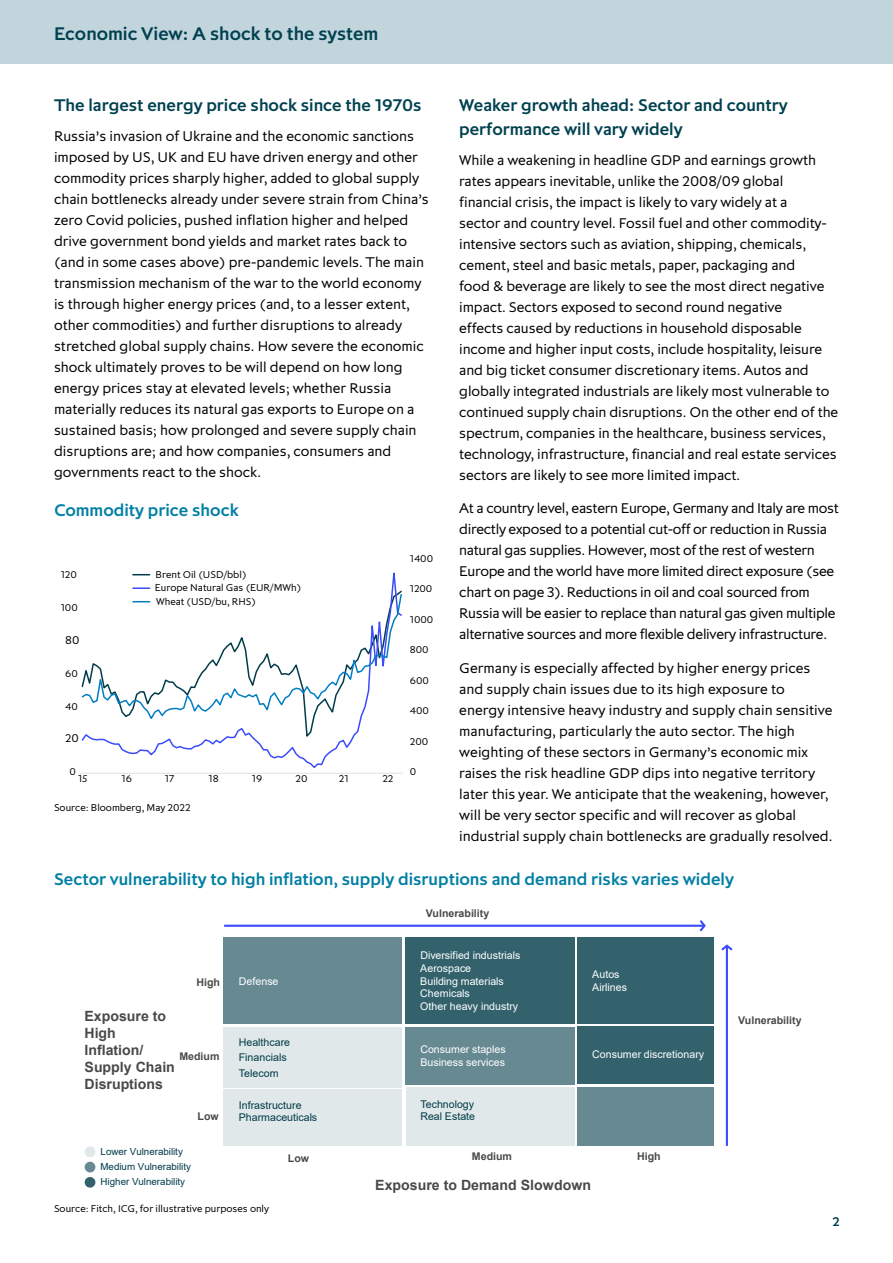
<style>
.page{position:relative;width:893px;height:1263px;background:#fff}
.page>*{position:absolute;margin:0;border:0;box-sizing:border-box;transform-origin:0 0}
.t1{font:500 19.5px "Pembroke";color:#004150}
.t2{font:500 18px/24px "Pembroke";color:#004150}
.t3{font:500 18px "Pembroke";color:#007fa4}
.t4{font:15px/21px "Pembroke";letter-spacing:-.005em;color:#000}
.t5{font:700 14.1px/17px "Arial";color:#494949}
.t6{font:500 13.5px "Pembroke";color:#004150}
.t7{font:12px "Pembroke";color:#000}
.t8{font:10.65px/12.8px "Arial";color:#fff}
.t9{font:10.65px/15.5px "Arial";color:#003b49}
.t10{font:700 10.65px "Arial";color:#494949}
.t11{font:10.5px/13.5px "Pembroke";color:#000}
.t12{font:9.75px/15.1px "Arial";color:#003b49}
</style>
<div class="page">
<div style="left:0;top:0;width:893px;height:64px;background:#c2d5dd"></div>
<hr style="left:81px;top:773px;width:322px;height:1px;background:#e4e4e4">
<svg style="left:81px;top:572px;width:315px;height:196px"></svg>
<svg style="left:133px;top:574px;width:17px;height:1px"></svg>
<svg style="left:81px;top:587px;width:321px;height:134px"></svg>
<div style="left:224px;top:937px;width:178px;height:87px;background:#668992"></div>
<div style="left:405px;top:937px;width:170px;height:87px;background:#33626d"></div>
<div style="left:577px;top:937px;width:137px;height:87px;background:#33626d"></div>
<div style="left:224px;top:1027px;width:178px;height:60px;background:#e0e8e9"></div>
<div style="left:405px;top:1027px;width:170px;height:57px;background:#668992"></div>
<div style="left:577px;top:1026px;width:137px;height:58px;background:#33626d"></div>
<div style="left:224px;top:1089px;width:178px;height:57px;background:#e0e8e9"></div>
<div style="left:406px;top:1087px;width:169px;height:59px;background:#e0e8e9"></div>
<hr style="left:224px;top:925px;width:480px;height:2px;background:#3a4bfb">
<svg style="left:698px;top:920px;width:8px;height:11px"></svg>
<hr style="left:726px;top:946px;width:2px;height:200px;background:#3a4bfb">
<svg style="left:722px;top:944px;width:11px;height:8px"></svg>
<div style="left:85px;top:1146px;width:10px;height:11px;background:#e0e8e9;border-radius:50%"></div>
<div style="left:85px;top:1162px;width:10px;height:10px;background:#668992;border-radius:50%"></div>
<div style="left:85px;top:1177px;width:10px;height:10px;background:#33626d;border-radius:50%"></div>
<div style="left:577px;top:1087px;width:137px;height:59px;background:#668992"></div>
<h1 class="t1" style="left:54px;top:22px;width:326px">Economic View: A shock to the system</h1>
<p class="t2" style="left:54px;top:93px;width:369px">The largest energy price shock since the 1970s</p>
<p class="t4" style="left:54px;top:125px;width:376px">Russia’s invasion of Ukraine and the economic sanctions imposed by US, UK and EU have driven energy and other commodity prices sharply higher, added to global supply chain bottlenecks already under severe strain from China’s zero Covid policies, pushed inflation higher and helped drive government bond yields and market rates back to (and in some cases above) pre-pandemic levels. The main transmission mechanism of the war to the world economy is through higher energy prices (and, to a lesser extent, other commodities) and further disruptions to already stretched global supply chains. How severe the economic shock ultimately proves to be will depend on how long energy prices stay at elevated levels; whether Russia materially reduces its natural gas exports to Europe on a sustained basis; how prolonged and severe supply chain disruptions are; and how companies, consumers and governments react to the shock.</p>
<p class="t3" style="left:54px;top:499px;width:186px">Commodity price shock</p>
<p class="t11" style="left:61px;top:568px;width:18px">120</p>
<p class="t11" style="left:61px;top:601px;width:19px">100</p>
<p class="t7" style="left:65px;top:633px;width:16px">80</p>
<p class="t11" style="left:65px;top:666px;width:14px">60</p>
<p class="t11" style="left:65px;top:699px;width:14px">40</p>
<p class="t7" style="left:65px;top:731px;width:15px">20</p>
<p class="t11" style="left:155px;top:567px;width:148px">Brent Oil (USD/bbl)<br>Europe Natural Gas (EUR/MWh)<br>Wheat (USD/bu, RHS)</p>
<p class="t11" style="left:69px;top:764px;width:8px">0</p>
<p class="t11" style="left:78px;top:771px;width:11px">15</p>
<p class="t11" style="left:121px;top:771px;width:12px">16</p>
<p class="t11" style="left:165px;top:771px;width:11px">17</p>
<p class="t11" style="left:208px;top:771px;width:12px">18</p>
<p class="t11" style="left:252px;top:771px;width:12px">19</p>
<p class="t11" style="left:295px;top:771px;width:14px">20</p>
<p class="t11" style="left:339px;top:771px;width:11px">21</p>
<p class="t11" style="left:382px;top:771px;width:13px">22</p>
<p class="t11" style="left:54px;top:800px;width:138px">Source: Bloomberg, May 2022</p>
<p class="t11" style="left:410px;top:551px;width:25px">1400</p>
<p class="t11" style="left:410px;top:582px;width:24px">1200</p>
<p class="t11" style="left:410px;top:612px;width:25px">1000</p>
<p class="t11" style="left:410px;top:643px;width:20px">800</p>
<p class="t11" style="left:410px;top:673px;width:21px">600</p>
<p class="t11" style="left:410px;top:704px;width:21px">400</p>
<p class="t11" style="left:410px;top:734px;width:20px">200</p>
<p class="t11" style="left:410px;top:764px;width:8px">0</p>
<p class="t2" style="left:459px;top:93px;width:330px">Weaker growth ahead: Sector and country performance will vary widely</p>
<p class="t4" style="left:459px;top:149px;width:381px">While a weakening in headline GDP and earnings growth rates appears inevitable, unlike the 2008/09 global financial crisis, the impact is likely to vary widely at a<br>sector and country level. Fossil fuel and other commodity&shy;intensive sectors such as aviation, shipping, chemicals, cement, steel and basic metals, paper, packaging and<br>food &amp; beverage are likely to see the most direct negative impact. Sectors exposed to second round negative<br>effects caused by reductions in household disposable income and higher input costs, include hospitality, leisure and big ticket consumer discretionary items. Autos and globally integrated industrials are likely most vulnerable to continued supply chain disruptions. On the other end of the spectrum, companies in the healthcare, business services, technology, infrastructure, financial and real estate services sectors are likely to see more limited impact.</p>
<p class="t4" style="left:459px;top:497px;width:381px">At a country level, eastern Europe, Germany and Italy are most directly exposed to a potential cut-off or reduction in Russia natural gas supplies. However, most of the rest of western Europe and the world have more limited direct exposure (see chart on page 3). Reductions in oil and coal sourced from Russia will be easier to replace than natural gas given multiple alternative sources and more flexible delivery infrastructure.</p>
<p class="t4" style="left:459px;top:657px;width:375px">Germany is especially affected by higher energy prices and supply chain issues due to its high exposure to energy intensive heavy industry and supply chain sensitive manufacturing, particularly the auto sector. The high weighting of these sectors in Germany’s economic mix raises the risk headline GDP dips into negative territory later this year. We anticipate that the weakening, however, will be very sector specific and will recover as global industrial supply chain bottlenecks are gradually resolved.</p>
<p class="t3" style="left:54px;top:868px;width:681px">Sector vulnerability to high inflation, supply disruptions and demand risks varies widely</p>
<p class="t10" style="left:196px;top:974px;width:25px">High</p>
<p class="t5" style="left:85px;top:1007px;width:92px">Exposure to<br>High<br>Inflation/<br>Supply Chain<br>Disruptions</p>
<p class="t10" style="left:179px;top:1049px;width:42px">Medium</p>
<p class="t10" style="left:198px;top:1109px;width:23px">Low</p>
<p class="t12" style="left:101px;top:1143px;width:92px">Lower Vulnerability<br>Medium Vulnerability<br>Higher Vulnerability</p>
<p class="t8" style="left:239px;top:974px;width:41px">Defense</p>
<p class="t10" style="left:426px;top:905px;width:65px">Vulnerability</p>
<p class="t8" style="left:420px;top:949px;width:102px">Diversified industrials<br>Aerospace<br>Building materials<br>Chemicals<br>Other heavy industry</p>
<p class="t9" style="left:239px;top:1034px;width:53px">Healthcare<br>Financials<br>Telecom</p>
<p class="t8" style="left:420px;top:1043px;width:87px">Consumer staples<br>Business services</p>
<p class="t9" style="left:239px;top:1098px;width:80px;line-height:12.8px">Infrastructure<br>Pharmaceuticals</p>
<p class="t9" style="left:420px;top:1097px;width:56px;line-height:12.8px">Technology<br>Real Estate</p>
<p class="t8" style="left:592px;top:968px;width:36px">Autos<br>Airlines</p>
<p class="t8" style="left:592px;top:1048px;width:113px">Consumer discretionary</p>
<p class="t10" style="left:288px;top:1151px;width:23px">Low</p>
<p class="t10" style="left:472px;top:1149px;width:42px">Medium</p>
<p class="t10" style="left:637px;top:1149px;width:25px">High</p>
<p class="t5" style="left:375px;top:1177px;width:217px">Exposure to Demand Slowdown</p>
<p class="t11" style="left:54px;top:1201px;width:217px">Source: Fitch, ICG, for illustrative purposes only</p>
<p class="t10" style="left:738px;top:1012px;width:65px">Vulnerability</p>
<p class="t6" style="left:833px;top:1213px;width:9px">2</p>
</div>
